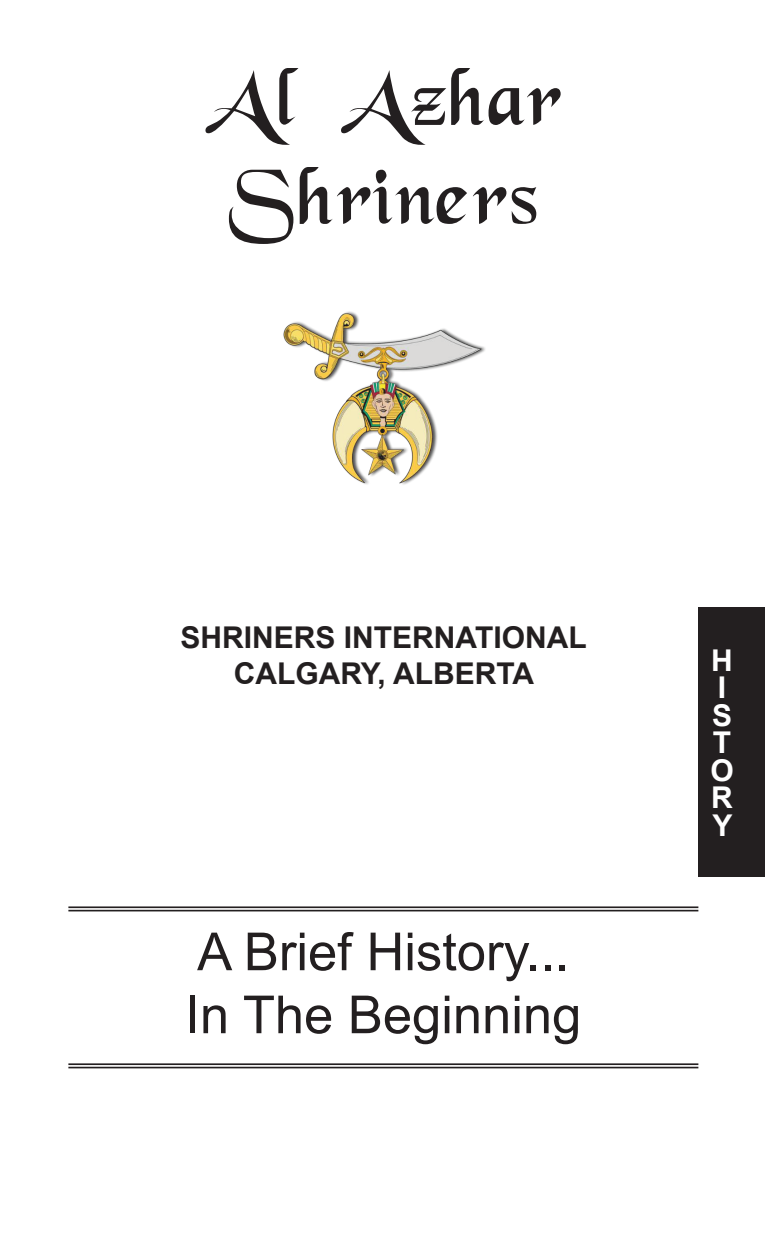
<style>
.page{position:relative;width:765px;height:1260px;background:#fff}
.page>*{position:absolute;margin:0;border:0;box-sizing:border-box;transform-origin:0 0}
.t1{font:82.5px/99px "Schwarzwald";color:#231f20}
.t2{font:52.5px/63px "Arial";color:#231f20}
.t3{font:700 30px/36px "Arial";color:#231f20;text-align:center}
.t4{font:700 30px/27.5px "Arial";color:#fff}
</style>
<div class="page">
<img style="left:283px;top:311px;width:202px;height:174px">
<hr style="left:68px;top:906px;width:630px;height:2px;background:#231f20">
<hr style="left:68px;top:910px;width:630px;height:1px;background:#231f20">
<hr style="left:68px;top:1063px;width:630px;height:2px;background:#231f20">
<hr style="left:68px;top:1067px;width:630px;height:1px;background:#231f20">
<div style="left:698px;top:608px;width:67px;height:270px;background:#231f20"></div>
<h1 class="t1" style="left:204px;top:53px;width:361px">Al Azhar<br>Shriners</h1>
<p class="t3" style="left:181px;top:620px;width:408px">SHRINERS INTERNATIONAL<br>CALGARY, ALBERTA</p>
<h2 class="t2" style="left:185px;top:920px;width:397px">A Brief History...<br>In The Beginning</h2>
<p class="t4" style="left:710px;top:647px;width:25px">H<br>I<br>S<br>T<br>O<br>R<br>Y</p>
</div>
